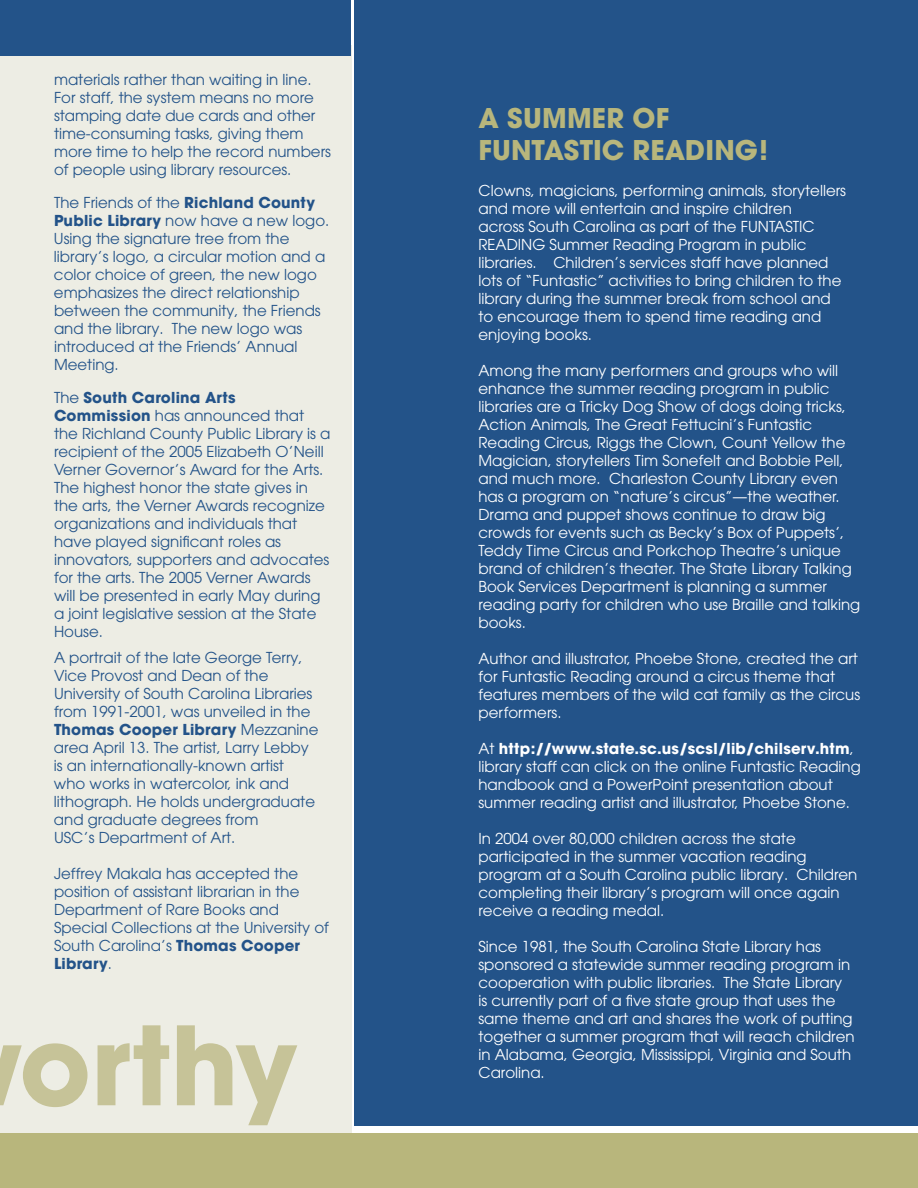
<style>
.page{position:relative;width:918px;height:1188px;background:#fff}
.page>*{position:absolute;margin:0;border:0;box-sizing:border-box;transform-origin:0 0}
.t1{font:700 108px "Avant Garde";color:#c6c398}
.t2{font:700 27px/32.4px "Avant Garde";letter-spacing:.005em;color:#b8b67c}
.t3{font:15px/18px "Avant Garde";color:#fff}
.t4{font:15px/18px "Avant Garde";color:#235389}
.s1{font-weight:700}
</style>
<div class="page">
<div style="left:354px;top:0;width:564px;height:1126px;background:#235389"></div>
<div style="left:0;top:46px;width:352px;height:1088px;background:#edede4"></div>
<div style="left:0;top:1133px;width:918px;height:55px;background:#b8b67c"></div>
<div style="left:0;top:0;width:351px;height:55px;background:#235389"></div>
<p class="t4" style="left:54px;top:71px;width:279px">materials rather than waiting in line.<br>For staff, the system means no more stamping date due cards and other time-consuming tasks, giving them more time to help the record numbers of people using library resources.</p>
<p class="t4" style="left:54px;top:194px;width:277px">The Friends of the <span class="s1">Richland County<br>Public Library</span> now have a new logo.<br>Using the signature tree from the library’s logo, a circular motion and a color choice of green, the new logo emphasizes the direct relationship between the community, the Friends and the library. The new logo was introduced at the Friends’ Annual<br>Meeting.</p>
<p class="t4" style="left:54px;top:389px;width:278px">The <span class="s1">South Carolina Arts Commission</span> has announced that the Richland County Public Library is a recipient of the 2005 Elizabeth O’Neill Verner Governor’s Award for the Arts.<br>The highest honor the state gives in the arts, the Verner Awards recognize organizations and individuals that have played significant roles as innovators, supporters and advocates for the arts. The 2005 Verner Awards will be presented in early May during a joint legislative session at the State House.</p>
<p class="t4" style="left:54px;top:648px;width:266px">A portrait of the late George Terry, Vice Provost and Dean of the University of South Carolina Libraries from 1991-2001, was unveiled in the <span class="s1">Thomas Cooper Library</span> Mezzanine area April 13. The artist, Larry Lebby is an internationally-known artist who works in watercolor, ink and lithograph. He holds undergraduate and graduate degrees from<br>USC’s Department of Art.</p>
<p class="t4" style="left:54px;top:864px;width:276px">Jeffrey Makala has accepted the position of assistant librarian in the<br>Department of Rare Books and<br>Special Collections at the University of<br>South Carolina’s <span class="s1">Thomas Cooper<br>Library</span>.</p>
<h1 class="t1" style="left:19px;top:995px;width:280px">orthy</h1>
<h2 class="t2" style="left:478px;top:101px;width:291px">A SUMMER OF<br>FUNTASTIC READING!</h2>
<p class="t3" style="left:478px;top:182px;width:369px">Clowns, magicians, performing animals, storytellers and more will entertain and inspire children<br>across South Carolina as part of the FUNTASTIC READING Summer Reading Program in public libraries. Children’s services staff have planned lots of “Funtastic” activities to bring children to the library during the summer break from school and to encourage them to spend time reading and enjoying books.</p>
<p class="t3" style="left:478px;top:362px;width:383px">Among the many performers and groups who will enhance the summer reading program in public libraries are a Tricky Dog Show of dogs doing tricks, Action Animals, The Great Fettucini’s Funtastic Reading Circus, Riggs the Clown, Count Yellow the Magician, storytellers Tim Sonefelt and Bobbie Pell, and much more. Charleston County Library even has a program on “nature’s circus”—the weather.<br>Drama and puppet shows continue to draw big crowds for events such as Becky’s Box of Puppets’, Teddy Time Circus and Porkchop Theatre’s unique brand of children’s theater. The State Library Talking Book Services Department is planning a summer reading party for children who use Braille and talking books.</p>
<p class="t3" style="left:478px;top:650px;width:383px">Author and illustrator, Phoebe Stone, created the art for Funtastic Reading around a circus theme that features members of the wild cat family as the circus performers.</p>
<p class="t3" style="left:478px;top:740px;width:384px">At <span class="s1">http://www.state.sc.us/scsl/lib/chilserv.htm</span>, library staff can click on the online Funtastic Reading handbook and a PowerPoint presentation about summer reading artist and illustrator, Phoebe Stone.</p>
<p class="t3" style="left:478px;top:830px;width:380px">In 2004 over 80,000 children across the state participated in the summer vacation reading program at a South Carolina public library. Children completing their library’s program will once again receive a reading medal.</p>
<p class="t3" style="left:478px;top:938px;width:378px">Since 1981, the South Carolina State Library has sponsored a statewide summer reading program in cooperation with public libraries. The State Library is currently part of a five state group that uses the same theme and art and shares the work of putting together a summer program that will reach children in Alabama, Georgia, Mississippi, Virginia and South Carolina.</p>
</div>
